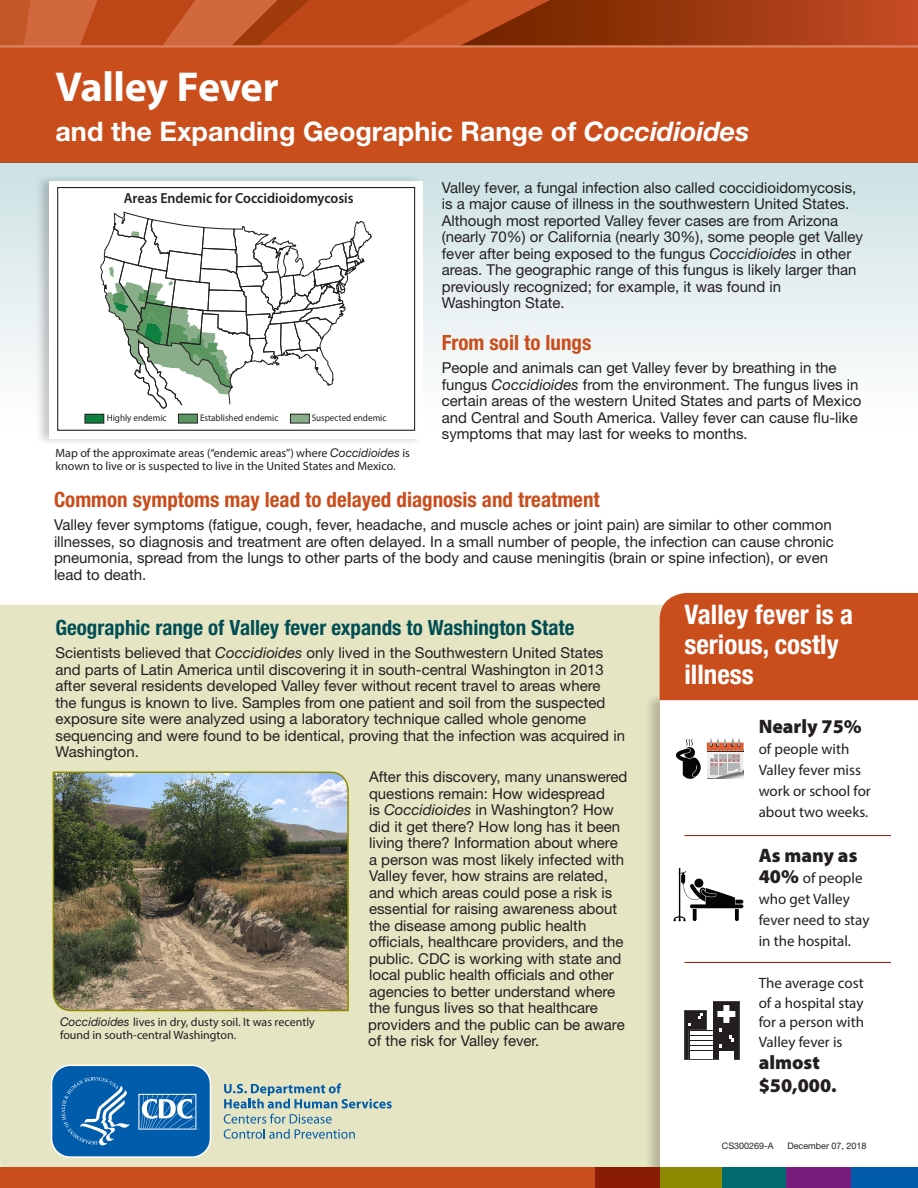
<style>
.page{position:relative;width:918px;height:1188px;background:#fff}
.page>*{position:absolute;margin:0;border:0;box-sizing:border-box;transform-origin:0 0}
.t1{font:700 42px "Myriad Pro";letter-spacing:-.02em;color:#fff}
.H1-_title{font:700 27px "Helvetica Neue LT Std";color:#fff}
.t2{font:700 condensed 27px/30px "Helvetica Neue LT Std";color:#fff}
.t3{font:700 condensed 21px "Helvetica Neue LT Std";color:#ca4d1c}
.t4{font:700 condensed 21px "Helvetica Neue LT Std";color:#004e54}
.B{font:900 19.5px/22.5px "Myriad Pro";color:#231f20}
.t5{font:15px/16.5px "Helvetica Neue LT Std";color:#231f20}
.B-2{font:15px/21px "Myriad Pro";color:#231f20}
.t6{font:600 14.55px "Myriad Pro";color:#231f20;scale:.95 1}
.TD{font:12px/13.5px "Myriad Pro";color:#231f20}
.t7{font:9.6px "Myriad Pro";color:#231f20;scale:.95 1}
.t8{font:9px "Helvetica Neue LT Std";color:#231f20}
.s1{font-style:italic}
.s2{font-family:"Helvetica Neue LT Std";font-style:italic}
.s3{font-weight:900;font-size:19.5px}
</style>
<div class="page">
<div style="left:0;top:605px;width:660px;height:562px;background:#e5e4c3"></div>
<div style="left:645px;top:692px;width:273px;height:496px;background:#231f20;opacity:.25"></div>
<div style="left:660px;top:700px;width:256px;height:486px;background:#fff"></div>
<svg style="left:0;top:0;width:918px;height:45px;background:#b2461b"></svg>
<div style="left:0;top:47px;width:918px;height:115px;background:#ca4d1c"></div>
<hr style="left:0;top:45px;width:918px;height:3px;background:#da8260">
<div style="left:0;top:1167px;width:597px;height:21px;background:#ca4d1c"></div>
<div style="left:658px;top:1167px;width:65px;height:21px;background:#8d8b02"></div>
<div style="left:722px;top:1167px;width:65px;height:21px;background:#006a71"></div>
<div style="left:787px;top:1167px;width:64px;height:21px;background:#781d7d"></div>
<div style="left:851px;top:1167px;width:67px;height:21px;background:#015dab"></div>
<div style="left:595px;top:1167px;width:64px;height:21px;background:#891c02"></div>
<div style="left:660px;top:593px;width:258px;height:107px;background:#ca4d1c"></div>
<div style="left:0;top:162px;width:918px;height:268px;background:linear-gradient(to bottom,#cce1e3,#fff)"></div>
<svg style="left:224px;top:1083px;width:168px;height:25px;background:#a9c0bc"></svg>
<svg style="left:224px;top:1114px;width:131px;height:25px;background:#b9cabe"></svg>
<svg style="left:50px;top:1064px;width:162px;height:95px;background:#2e79b7"></svg>
<div style="left:35px;top:173px;width:389px;height:274px;background:#231f20;opacity:.25"></div>
<div style="left:50px;top:181px;width:373px;height:257px;background:#fff"></div>
<div style="left:290px;top:414px;width:19px;height:9px;background:#8bae8a"></div>
<div style="left:290px;top:414px;width:20px;height:9px;border:1px solid #231f20"></div>
<div style="left:178px;top:414px;width:19px;height:9px;background:#5b9560"></div>
<div style="left:178px;top:414px;width:20px;height:9px;border:1px solid #231f20"></div>
<div style="left:85px;top:414px;width:19px;height:9px;background:#0d7f3f"></div>
<div style="left:85px;top:414px;width:19px;height:9px;border:1px solid #231f20"></div>
<svg style="left:100px;top:212px;width:272px;height:197px"></svg>
<div style="left:57px;top:187px;width:358px;height:244px;border:1px solid #231f20"></div>
<img style="left:52px;top:771px;width:298px;height:241px">
<hr style="left:684px;top:835px;width:207px;height:1px;background:#891c02">
<hr style="left:684px;top:962px;width:207px;height:1px;background:#891c02">
<svg style="left:676px;top:739px;width:25px;height:40px"></svg>
<svg style="left:707px;top:739px;width:37px;height:40px"></svg>
<svg style="left:674px;top:868px;width:69px;height:53px"></svg>
<svg style="left:684px;top:1001px;width:56px;height:59px"></svg>
<h1 class="t1" style="left:56px;top:59px;width:225px">Valley Fever</h1>
<h1 class="H1-_title" style="left:56px;top:115px;width:695px">and the Expanding Geographic Range of <span class="s1">Coccidioides</span></h1>
<p class="t6" style="left:124px;top:190px;width:243px">Areas Endemic for Coccidioidomycosis</p>
<p class="t7" style="left:107px;top:413px;width:65px">Highly endemic</p>
<p class="t7" style="left:200px;top:413px;width:84px">Established endemic</p>
<p class="t7" style="left:312px;top:413px;width:80px">Suspected endemic</p>
<p class="t5" style="left:442px;top:179px;width:423px">Valley fever, a fungal infection also called coccidioidomycosis, is a major cause of illness in the southwestern United States.<br>Although most reported Valley fever cases are from Arizona (nearly 70%) or California (nearly 30%), some people get Valley fever after being exposed to the fungus <span class="s1">Coccidioides</span> in other areas. The geographic range of this fungus is likely larger than previously recognized; for example, it was found in Washington State.</p>
<h2 class="t3" style="left:442px;top:330px;width:151px">From soil to lungs</h2>
<p class="t5" style="left:442px;top:359px;width:421px">People and animals can get Valley fever by breathing in the fungus <span class="s1">Coccidioides</span> from the environment. The fungus lives in certain areas of the western United States and parts of Mexico and Central and South America. Valley fever can cause flu-like symptoms that may last for weeks to months.</p>
<p class="TD" style="left:56px;top:446px;width:356px">Map of the approximate areas (“endemic areas”) where <span class="s2">Coccidioides</span> is known to live or is suspected to live in the United States and Mexico.</p>
<h2 class="t3" style="left:54px;top:487px;width:547px">Common symptoms may lead to delayed diagnosis and treatment</h2>
<p class="t5" style="left:54px;top:517px;width:781px">Valley fever symptoms (fatigue, cough, fever, headache, and muscle aches or joint pain) are similar to other common illnesses, so diagnosis and treatment are often delayed. In a small number of people, the infection can cause chronic pneumonia, spread from the lungs to other parts of the body and cause meningitis (brain or spine infection), or even lead to death.</p>
<h3 class="t4" style="left:56px;top:615px;width:520px">Geographic range of Valley fever expands to Washington State</h3>
<p class="t5" style="left:56px;top:645px;width:571px">Scientists believed that <span class="s1">Coccidioides</span> only lived in the Southwestern United States and parts of Latin America until discovering it in south-central Washington in 2013 after several residents developed Valley fever without recent travel to areas where the fungus is known to live. Samples from one patient and soil from the suspected exposure site were analyzed using a laboratory technique called whole genome sequencing and were found to be identical, proving that the infection was acquired in Washington.</p>
<p class="t5" style="left:368px;top:768px;width:261px">After this discovery, many unanswered questions remain: How widespread<br>is <span class="s1">Coccidioides</span> in Washington? How did it get there? How long has it been living there? Information about where a person was most likely infected with Valley fever, how strains are related, and which areas could pose a risk is essential for raising awareness about the disease among public health officials, healthcare providers, and the public. CDC is working with state and local public health officials and other agencies to better understand where the fungus lives so that healthcare providers and the public can be aware of the risk for Valley fever.</p>
<h3 class="t2" style="left:684px;top:599px;width:170px">Valley fever is a serious, costly illness</h3>
<p class="B" style="left:759px;top:715px;width:105px">Nearly 75%</p>
<p class="B-2" style="left:759px;top:738px;width:114px">of people with<br>Valley fever miss work or school for about two weeks.</p>
<p class="B" style="left:759px;top:844px;width:100px">As many as</p>
<p class="B-2" style="left:759px;top:867px;width:112px"><span class="s3">40%</span> of people who get Valley fever need to stay in the hospital.</p>
<p class="B-2" style="left:759px;top:973px;width:107px;line-height:19.5px;text-align:justify">The average cost of a hospital stay for a person with Valley fever is</p>
<p class="B" style="left:759px;top:1051px;width:80px">almost $50,000.</p>
<p class="TD" style="left:60px;top:1015px;width:256px"><span class="s2">Coccidioides</span> lives in dry, dusty soil. It was recently found in south-central Washington.</p>
<p class="t8" style="left:722px;top:1140px;width:53px">CS300269-A</p>
<p class="t8" style="left:787px;top:1140px;width:81px">December 07, 2018</p>
</div>
